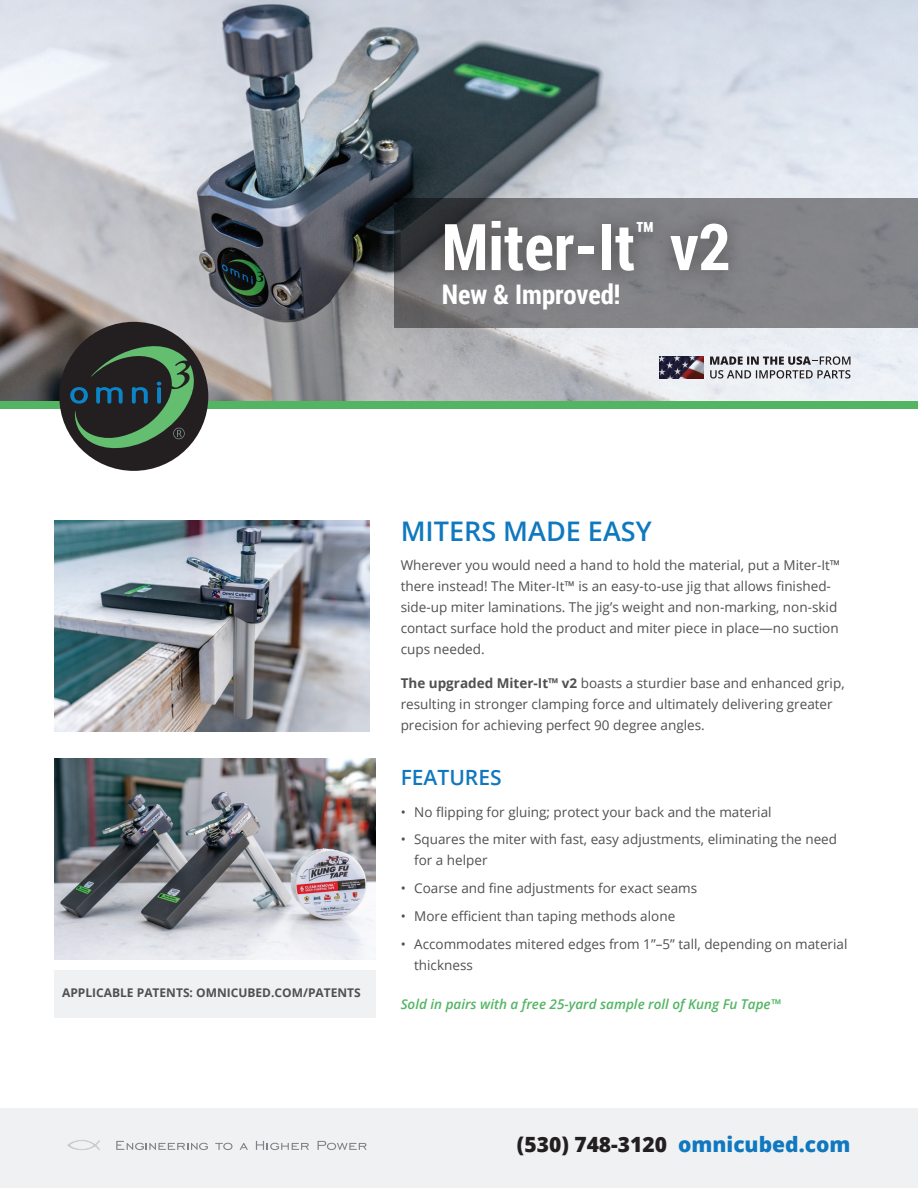
<style>
.page{position:relative;width:918px;height:1188px;background:#fff}
.page>*{position:absolute;margin:0;border:0;box-sizing:border-box;transform-origin:0 0}
.t1{font:700 64.5px "Roboto Condensed";color:#fff}
.t2{font:600 27px "Open Sans";color:#1078bf}
.t3{font:700 27px "Roboto Condensed";color:#fff}
.t4{font:800 21px "Open Sans";color:#231f20}
.t5{font:600 21px "Open Sans";color:#1078bf}
.t6{font:13.5px/21px "Open Sans";color:#505052}
.t7{font:italic 600 13.5px "Open Sans";color:#53b564}
.t8{font:700 12px "Open Sans";color:#505052}
.s1{font-weight:700}
.s2{color:#1078bf}
</style>
<div class="page">
<img style="left:0;top:0;width:918px;height:401px">
<svg style="left:394px;top:198px;width:524px;height:129px;background:#7b7c7f"></svg>
<div style="left:426px;top:203px;width:320px;height:86px;background:#231f20;opacity:.5"></div>
<img style="left:659px;top:356px;width:44px;height:22px">
<svg style="left:710px;top:356px;width:140px;height:23px;background:#aeb0b3"></svg>
<div style="left:54px;top:970px;width:322px;height:47px;background:#f0f1f2"></div>
<img style="left:54px;top:758px;width:321px;height:201px">
<img style="left:54px;top:521px;width:316px;height:210px">
<div style="left:0;top:1108px;width:918px;height:80px;background:#f0f1f2"></div>
<div style="left:0;top:401px;width:918px;height:8px;background:#53b564"></div>
<div style="left:59px;top:322px;width:149px;height:149px;background:#231f20;border-radius:50%"></div>
<img style="left:67px;top:1140px;width:33px;height:10px">
<svg style="left:116px;top:1141px;width:92px;height:9px"></svg>
<svg style="left:215px;top:1143px;width:18px;height:7px"></svg>
<svg style="left:240px;top:1143px;width:8px;height:7px"></svg>
<svg style="left:256px;top:1141px;width:53px;height:9px"></svg>
<svg style="left:318px;top:1141px;width:49px;height:9px"></svg>
<svg style="left:68px;top:346px;width:127px;height:103px"></svg>
<h1 class="t1" style="left:442px;top:202px;width:290px">Miter-It<sup>™</sup> v2</h1>
<h2 class="t3" style="left:442px;top:276px;width:180px">New &amp; Improved!</h2>
<p class="t8" style="left:62px;top:984px;width:300px">APPLICABLE PATENTS: OMNICUBED.COM/PATENTS</p>
<h2 class="t2" style="left:401px;top:513px;width:253px">MITERS MADE EASY</h2>
<p class="t6" style="left:401px;top:554px;width:441px">Wherever you would need a hand to hold the material, put a Miter-It™ there instead! The Miter-It™ is an easy-to-use jig that allows finished&shy;side-up miter laminations. The jig’s weight and non-marking, non-skid contact surface hold the product and miter piece in place—no suction cups needed.</p>
<p class="t6" style="left:401px;top:673px;width:445px"><span class="s1">The upgraded Miter-It™ v2</span> boasts a sturdier base and enhanced grip, resulting in stronger clamping force and ultimately delivering greater precision for achieving perfect 90 degree angles.</p>
<h3 class="t5" style="left:401px;top:763px;width:102px">FEATURES</h3>
<p class="t6" style="left:401px;top:801px;width:372px">• No flipping for gluing; protect your back and the material</p>
<p class="t6" style="left:414px;top:829px;width:424px;text-indent:-14px">• Squares the miter with fast, easy adjustments, eliminating the need for a helper</p>
<p class="t6" style="left:401px;top:877px;width:298px">• Coarse and fine adjustments for exact seams</p>
<p class="t6" style="left:401px;top:905px;width:276px">• More efficient than taping methods alone</p>
<p class="t6" style="left:414px;top:933px;width:435px;text-indent:-14px">• Accommodates mitered edges from 1”–5” tall, depending on material thickness</p>
<p class="t7" style="left:401px;top:995px;width:382px">Sold in pairs with a free 25-yard sample roll of Kung Fu Tape™</p>
<h3 class="t4" style="left:517px;top:1129px;width:335px">(530) 748-3120 <span class="s2">omnicubed.com</span></h3>
</div>
